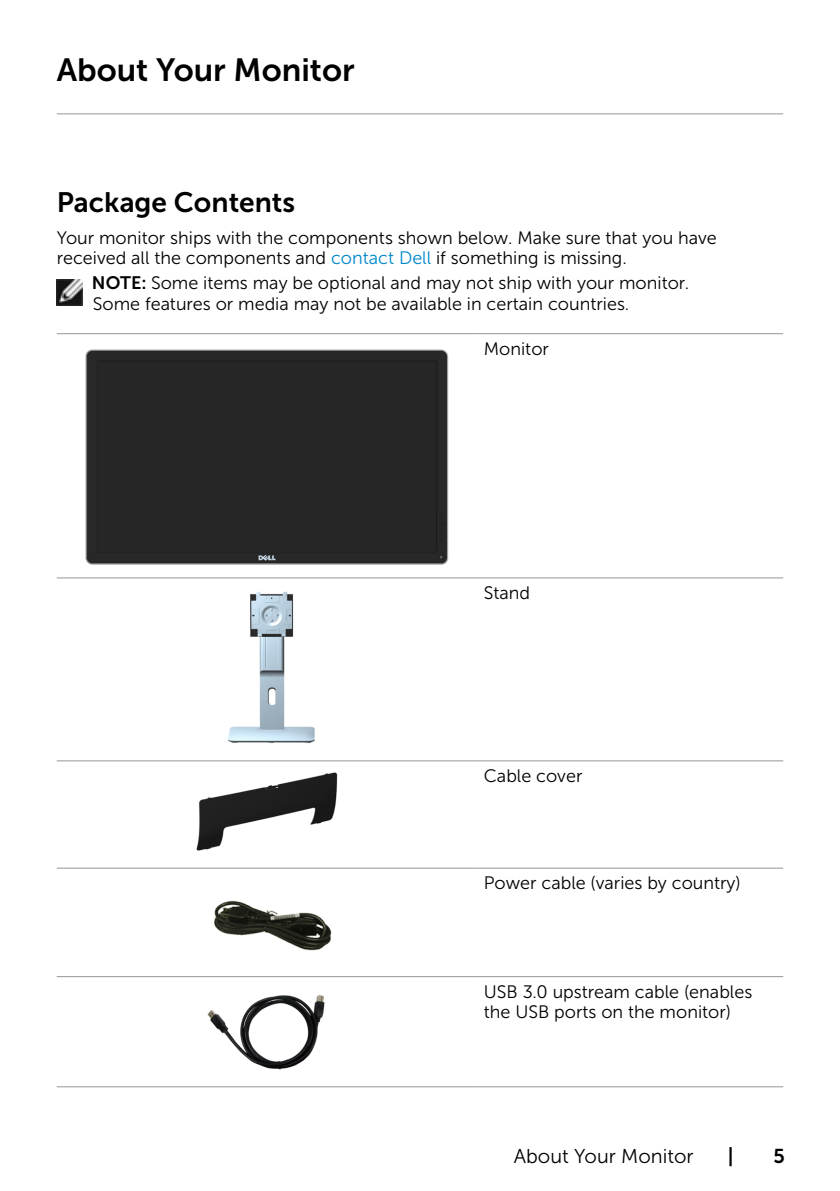
<style>
.page{position:relative;width:840px;height:1191px;background:#fff}
.page>*{position:absolute;margin:0;border:0;box-sizing:border-box;transform-origin:0 0}
.Head1{font:32px "Museo Sans For Dell 700";color:#000}
.Head2{font:28px "Museo Sans For Dell 700";color:#000}
.Page_No{font:20px "Museo Sans For Dell 300";color:#000}
.Page_No-2{font:20px "Museo Sans For Dell 700";color:#000}
.Paragraph{font:18px/20px "Museo Sans For Dell 300";color:#000}
.Note{font:18px/20px "Museo Sans For Dell 300";color:#000}
.Table_Paragraph{font:18px/20px "Museo Sans For Dell 300";color:#000}
.s1{color:#0087cb}
.s2{font-family:"Museo Sans For Dell 700"}
</style>
<div class="page">
<hr style="left:57px;top:113px;width:725px;height:1px;background:#939598">
<img style="left:57px;top:279px;width:25px;height:26px">
<hr style="left:57px;top:333px;width:421px;height:1px;background:#939598">
<hr style="left:478px;top:333px;width:304px;height:1px;background:#939598">
<hr style="left:57px;top:577px;width:421px;height:1px;background:#939598">
<hr style="left:478px;top:577px;width:304px;height:1px;background:#939598">
<hr style="left:57px;top:760px;width:421px;height:1px;background:#939598">
<hr style="left:478px;top:760px;width:304px;height:1px;background:#939598">
<hr style="left:57px;top:867px;width:421px;height:1px;background:#939598">
<hr style="left:478px;top:867px;width:304px;height:1px;background:#939598">
<hr style="left:57px;top:976px;width:421px;height:1px;background:#939598">
<hr style="left:478px;top:976px;width:304px;height:1px;background:#939598">
<hr style="left:57px;top:1086px;width:421px;height:1px;background:#939598">
<hr style="left:478px;top:1086px;width:304px;height:1px;background:#939598">
<div style="left:85px;top:349px;width:364px;height:216px;background:#262626"></div>
<img style="left:227px;top:591px;width:88px;height:152px">
<img style="left:196px;top:772px;width:142px;height:79px">
<img style="left:214px;top:900px;width:118px;height:51px">
<img style="left:207px;top:995px;width:118px;height:75px">
<p class="Head1" style="left:57px;top:52px;width:299px">About Your Monitor</p>
<p class="Head2" style="left:57px;top:187px;width:240px">Package Contents</p>
<p class="Paragraph" style="left:57px;top:228px;width:661px">Your monitor ships with the components shown below. Make sure that you have received all the components and <span class="s1">contact Dell</span> if something is missing.</p>
<p class="Note" style="left:92px;top:273px;width:598px"><span class="s2">NOTE:</span> Some items may be optional and may not ship with your monitor.<br>Some features or media may not be available in certain countries.</p>
<p class="Table_Paragraph" style="left:483px;top:338px;width:67px">Monitor</p>
<p class="Table_Paragraph" style="left:483px;top:583px;width:48px">Stand</p>
<p class="Table_Paragraph" style="left:483px;top:765px;width:100px">Cable cover</p>
<p class="Table_Paragraph" style="left:483px;top:873px;width:258px">Power cable (varies by country)</p>
<p class="Table_Paragraph" style="left:483px;top:981px;width:270px">USB 3.0 upstream cable (enables the USB ports on the monitor)</p>
<p class="Page_No" style="left:513px;top:1145px;width:181px">About Your Monitor</p>
<p class="Page_No-2" style="left:727px;top:1144px;width:7px">|</p>
<p class="Page_No-2" style="left:773px;top:1144px;width:13px">5</p>
</div>
